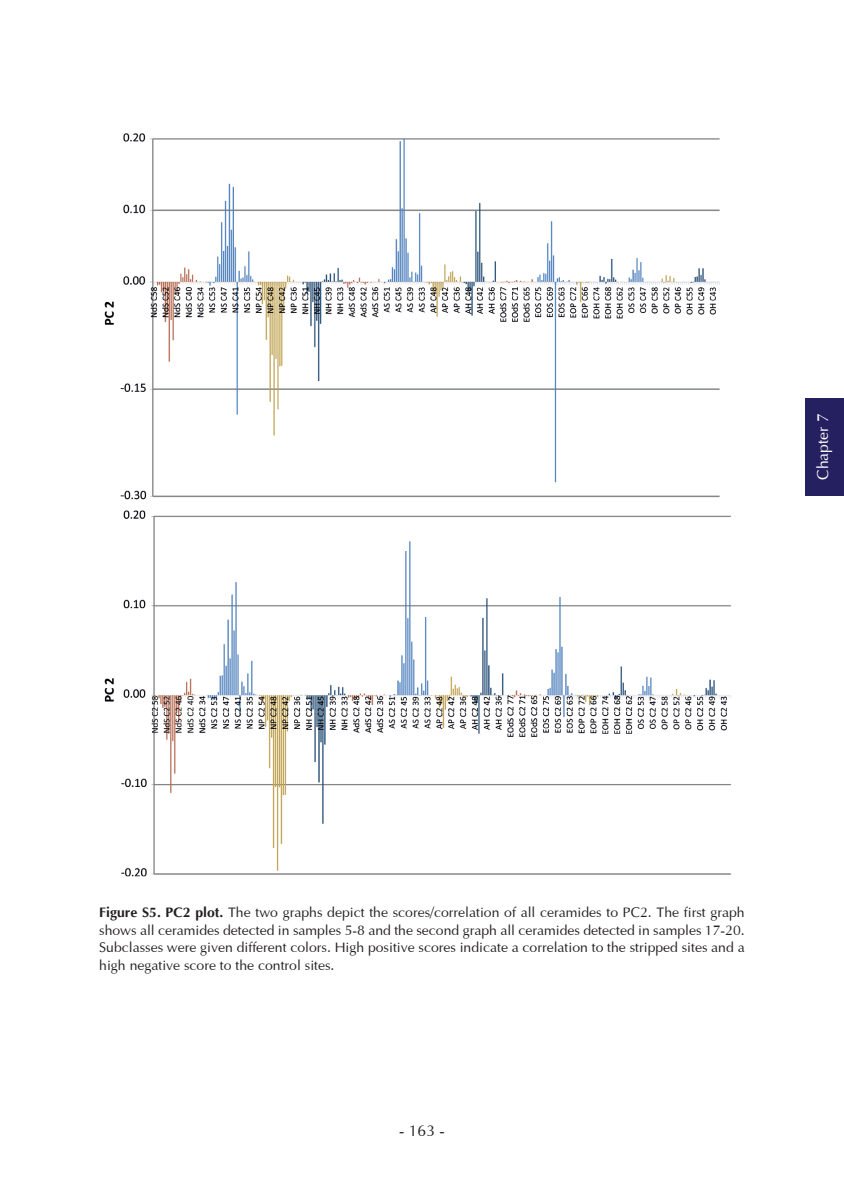
<style>
.page{position:relative;width:844px;height:1191px;background:#fff}
.page>*{position:absolute;margin:0;border:0;box-sizing:border-box;transform-origin:0 0}
.t1{font:15.75px "Optima";color:#fff}
.t2{font:15.75px "Optima";color:#231f20}
.t3{font:14px/17.5px "Optima";color:#231f20;text-align:justify}
.s1{font-weight:700}
</style>
<div class="page">
<div style="left:804px;top:398px;width:39px;height:97px;background:#252161"></div>
<img style="left:104px;top:133px;width:627px;height:744px">
<p class="t1" style="left:810px;top:480px;width:68px;rotate:-90deg">Chapter 7</p>
<p class="t3" style="left:99px;top:902px;width:646px"><span class="s1">Figure S5. PC2 plot.</span> The two graphs depict the scores/correlation of all ceramides to PC2. The first graph shows all ceramides detected in samples 5-8 and the second graph all ceramides detected in samples 17-20.<br>Subclasses were given different colors. High positive scores indicate a correlation to the stripped sites and a high negative score to the control sites.</p>
<p class="t2" style="left:399px;top:1118px;width:47px">- 163 -</p>
</div>
